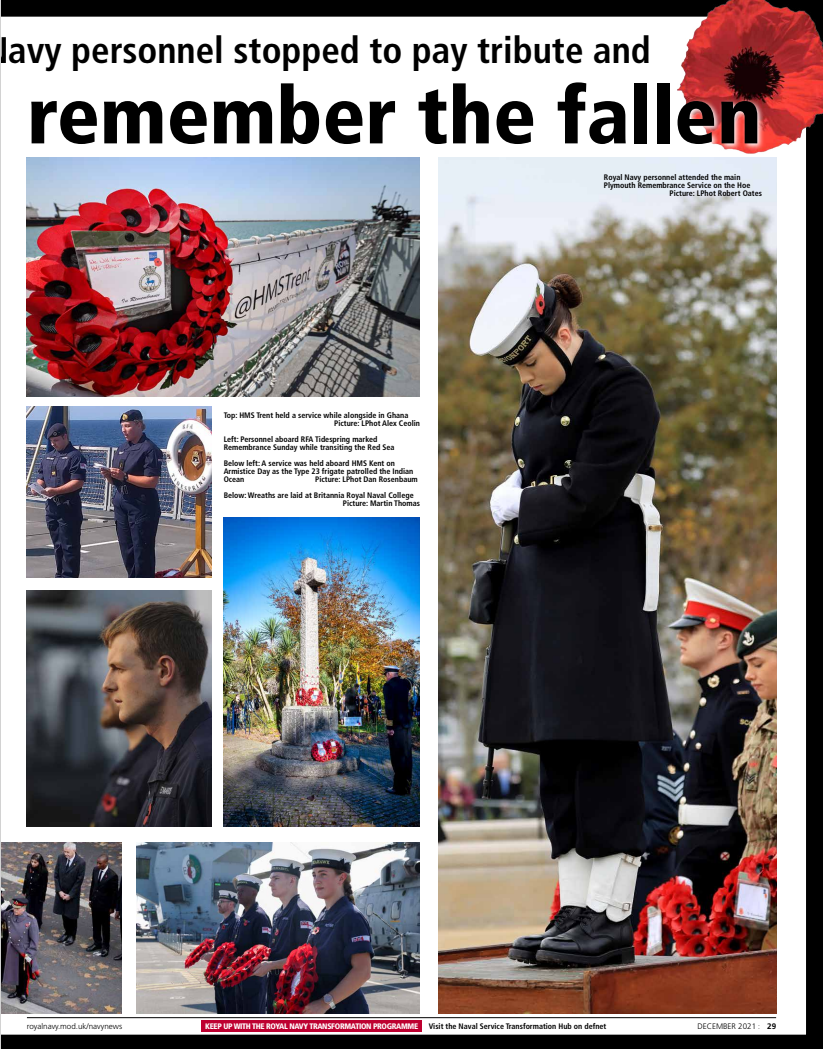
<style>
.page{position:relative;width:823px;height:1049px;background:#fff}
.page>*{position:absolute;margin:0;border:0;box-sizing:border-box;transform-origin:0 0}
.t1{font:900 condensed 80px "Frutiger LT Std";color:#000}
.t2{font:700 condensed 37px "Frutiger LT Std";color:#000}
.t3{font:700 condensed 8px/8px "Frutiger LT Std";color:#000}
.t4{font:900 condensed 8px "Frutiger LT Std";letter-spacing:-.04em;color:#fff}
.t5{font:300 8px "Frutiger LT Std";color:#000}
.s1{font-family:"Whitney"}
.s2{font-weight:700}
</style>
<div class="page">
<img style="left:0;top:0;width:822px;height:1049px">
<h2 class="t2" style="left:8px;top:28px;width:643px">avy personnel stopped to pay tribute and</h2>
<h1 class="t1" style="left:27px;top:67px;width:735px">remember the fallen</h1>
<p class="t3" style="left:334px;top:411px;width:87px;text-indent:-110px">Top: HMS Trent held a service while alongside in Ghana<br>Picture: LPhot Alex Ceolin</p>
<p class="t3" style="left:223px;top:435px;width:172px">Left: Personnel aboard RFA Tidespring marked<br>Remembrance Sunday while transiting the Red Sea</p>
<p class="t3" style="left:223px;top:459px;width:191px">Below left: A service was held aboard HMS Kent on<br>Armistice Day as the Type 23 frigate patrolled the Indian<br>Ocean</p>
<p class="t3" style="left:223px;top:471px;width:195px;line-height:16px;text-indent:91px">Picture: LPhot Dan Rosenbaum<br>Below: Wreaths are laid at Britannia Royal Naval College</p>
<p class="t3" style="left:342px;top:499px;width:79px">Picture: Martin Thomas</p>
<p class="t3" style="left:603px;top:173px;width:138px">Royal Navy personnel attended the main</p>
<p class="t3" style="left:603px;top:181px;width:148px">Plymouth Remembrance Service on the Hoe</p>
<p class="t3" style="left:669px;top:189px;width:94px">Picture: LPhot Robert Oates</p>
<p class="t5" style="left:27px;top:1021px;width:97px">royalnavy.mod.uk/navynews</p>
<p class="t4" style="left:205px;top:1021px;width:214px">KEEP UP WITH THE ROYAL NAVY TRANSFORMATION PROGRAMME</p>
<p class="t3" style="left:428px;top:1022px;width:179px">Visit the Naval Service Transformation Hub on defnet</p>
<p class="t5" style="left:697px;top:1021px;width:80px">DECEMBER 2021 <span class="s1">:</span> <span class="s2">29</span></p>
</div>
